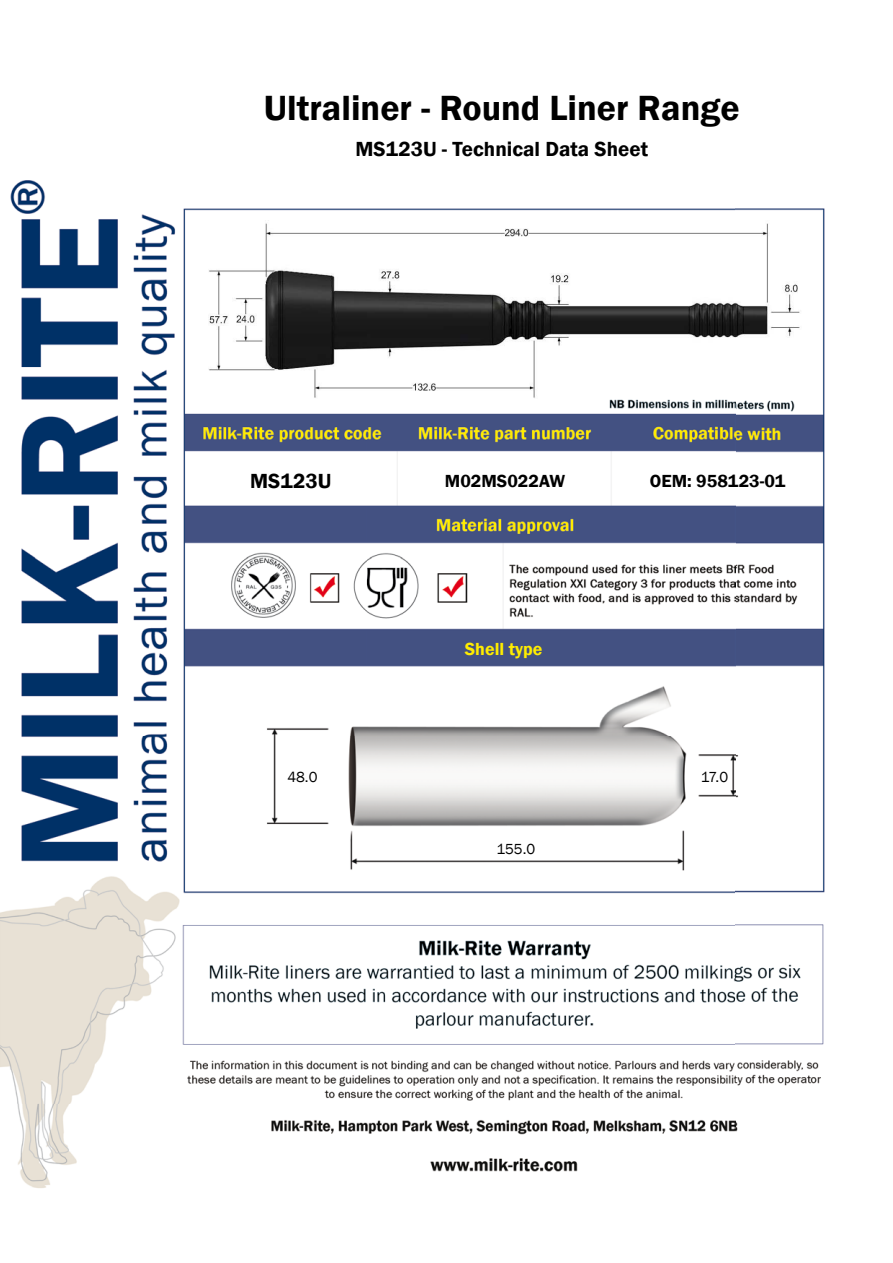
<style>
.page{position:relative;width:893px;height:1263px;background:#fff}
.page>*{position:absolute;margin:0;border:0;box-sizing:border-box;transform-origin:0 0}
.t1{font:600 36px "Franklin Gothic";color:#000}
.t2{font:600 21px "Franklin Gothic";color:#000}
.t3{font:600 18px "Franklin Gothic";color:#000}
.t4{font:600 18px "Franklin Gothic";color:#ffed00}
.t5{font:15px "Franklin Gothic";letter-spacing:-.005em;color:#000}
</style>
<div class="page">
<img style="left:0;top:180px;width:825px;height:1008px">
<img style="left:209px;top:220px;width:592px;height:179px">
<h1 class="t1" style="left:264px;top:86px;width:477px">Ultraliner - Round Liner Range</h1>
<p class="t2" style="left:356px;top:136px;width:294px">MS123U - Technical Data Sheet</p>
<p class="t2" style="left:250px;top:468px;width:83px">MS123U</p>
<p class="t3" style="left:445px;top:469px;width:122px">M02MS022AW</p>
<p class="t3" style="left:650px;top:469px;width:137px">OEM: 958123-01</p>
<p class="t4" style="left:465px;top:638px;width:79px">Shell type</p>
<p class="t5" style="left:287px;top:767px;width:32px">48.0</p>
<p class="t5" style="left:701px;top:767px;width:29px">17.0</p>
<p class="t5" style="left:496px;top:839px;width:40px">155.0</p>
</div>
